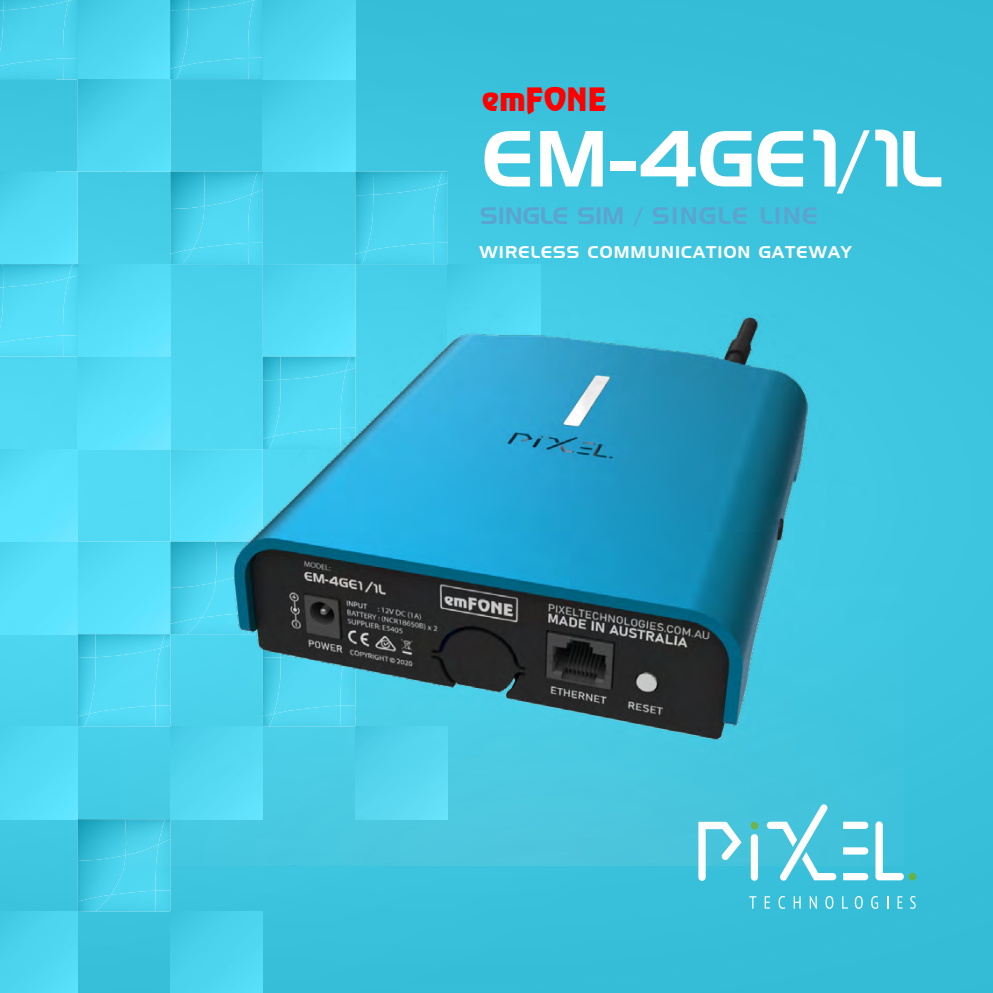
<style>
.page{position:relative;width:993px;height:993px;background:#fff}
.page>*{position:absolute;margin:0;border:0;box-sizing:border-box;transform-origin:0 0}
.t1{font:77.17px "Handel Gothic BT";color:#fff}
.t2{font:32.02px "Revue BT";color:#f00}
.t3{font:23.1px "Handel Gothic BT";letter-spacing:.055em;color:#5ba4cf}
.t4{font:16.45px "Handel Gothic BT";letter-spacing:.065em;color:#fff}
.s1{font-family:"Foxonthe Run Extra";font-weight:700;font-size:111.12px}
</style>
<div class="page">
<div style="left:0;top:714px;width:992px;height:278px;background:#38c0da"></div>
<div style="left:0;top:356px;width:122px;height:358px;background:#50d8f2"></div>
<div style="left:355px;top:0;width:637px;height:714px;background:#38c0da"></div>
<div style="left:0;top:80px;width:53px;height:91px;background:#3ec6e0"></div>
<div style="left:53px;top:80px;width:69px;height:184px;background:#43cbe5"></div>
<img style="left:78px;top:0;width:92px;height:171px">
<img style="left:0;top:911px;width:78px;height:81px">
<img style="left:0;top:541px;width:122px;height:93px">
<div style="left:0;top:726px;width:78px;height:92px;background:#54dbf6"></div>
<img style="left:170px;top:911px;width:93px;height:81px">
<img style="left:0;top:449px;width:78px;height:92px">
<img style="left:263px;top:0;width:92px;height:83px">
<img style="left:78px;top:264px;width:44px;height:185px">
<img style="left:0;top:171px;width:78px;height:93px">
<div style="left:0;top:10px;width:63px;height:48px;background:#4dd4ef"></div>
<img style="left:3px;top:0;width:60px;height:10px">
<img style="left:0;top:10px;width:3px;height:42px">
<svg style="left:0;top:0;width:3px;height:10px"></svg>
<img style="left:0;top:58px;width:63px;height:22px">
<img style="left:63px;top:0;width:15px;height:80px">
<div style="left:0;top:287px;width:63px;height:48px;background:#56ddf8"></div>
<img style="left:3px;top:264px;width:65px;height:23px">
<img style="left:0;top:264px;width:3px;height:64px">
<img style="left:0;top:335px;width:63px;height:21px">
<img style="left:63px;top:275px;width:15px;height:81px">
<img style="left:68px;top:264px;width:10px;height:14px">
<div style="left:188px;top:10px;width:60px;height:48px;background:#4bd2ed"></div>
<img style="left:188px;top:0;width:60px;height:10px">
<img style="left:170px;top:0;width:18px;height:66px">
<img style="left:177px;top:58px;width:71px;height:21px">
<svg style="left:170px;top:66px;width:11px;height:13px"></svg>
<img style="left:248px;top:0;width:15px;height:79px">
<img style="left:96px;top:657px;width:26px;height:48px">
<img style="left:96px;top:634px;width:26px;height:23px">
<img style="left:78px;top:634px;width:18px;height:79px">
<img style="left:84px;top:705px;width:38px;height:21px">
<svg style="left:78px;top:713px;width:11px;height:13px"></svg>
<img style="left:125px;top:864px;width:30px;height:26px">
<img style="left:78px;top:860px;width:47px;height:34px">
<img style="left:78px;top:818px;width:44px;height:42px">
<img style="left:95px;top:890px;width:60px;height:21px">
<img style="left:78px;top:894px;width:33px;height:17px">
<img style="left:155px;top:864px;width:15px;height:47px">
<div style="left:908px;top:872px;width:7px;height:8px;background:#66b245;border-radius:50%"></div>
<svg style="left:698px;top:864px;width:43px;height:16px"></svg>
<div style="left:750px;top:833px;width:7px;height:47px;background:#fff;border-radius:4px"></div>
<svg style="left:875px;top:864px;width:28px;height:16px"></svg>
<svg style="left:766px;top:864px;width:70px;height:16px"></svg>
<svg style="left:842px;top:872px;width:26px;height:8px"></svg>
<svg style="left:749px;top:895px;width:7px;height:13px"></svg>
<svg style="left:764px;top:895px;width:5px;height:13px"></svg>
<svg style="left:793px;top:895px;width:7px;height:13px"></svg>
<svg style="left:809px;top:895px;width:7px;height:13px"></svg>
<svg style="left:841px;top:895px;width:6px;height:13px"></svg>
<svg style="left:886px;top:895px;width:2px;height:13px"></svg>
<svg style="left:897px;top:895px;width:5px;height:13px"></svg>
<svg style="left:854px;top:895px;width:8px;height:13px"></svg>
<svg style="left:870px;top:895px;width:7px;height:13px"></svg>
<svg style="left:909px;top:895px;width:6px;height:13px"></svg>
<svg style="left:825px;top:895px;width:8px;height:13px"></svg>
<svg style="left:778px;top:895px;width:7px;height:13px"></svg>
<img style="left:122px;top:83px;width:781px;height:781px">
<h2 class="t2" style="left:482px;top:80px;width:126px">emFONE</h2>
<h1 class="t1" style="left:482px;top:112px;width:461px">EM-4GE<span class="s1">1</span>/<span class="s1">1</span>L</h1>
<h3 class="t3" style="left:480px;top:202px;width:339px">SINGLE SIM / SINGLE LINE</h3>
<p class="t4" style="left:479px;top:242px;width:373px">WIRELESS COMMUNICATION GATEWAY</p>
</div>
